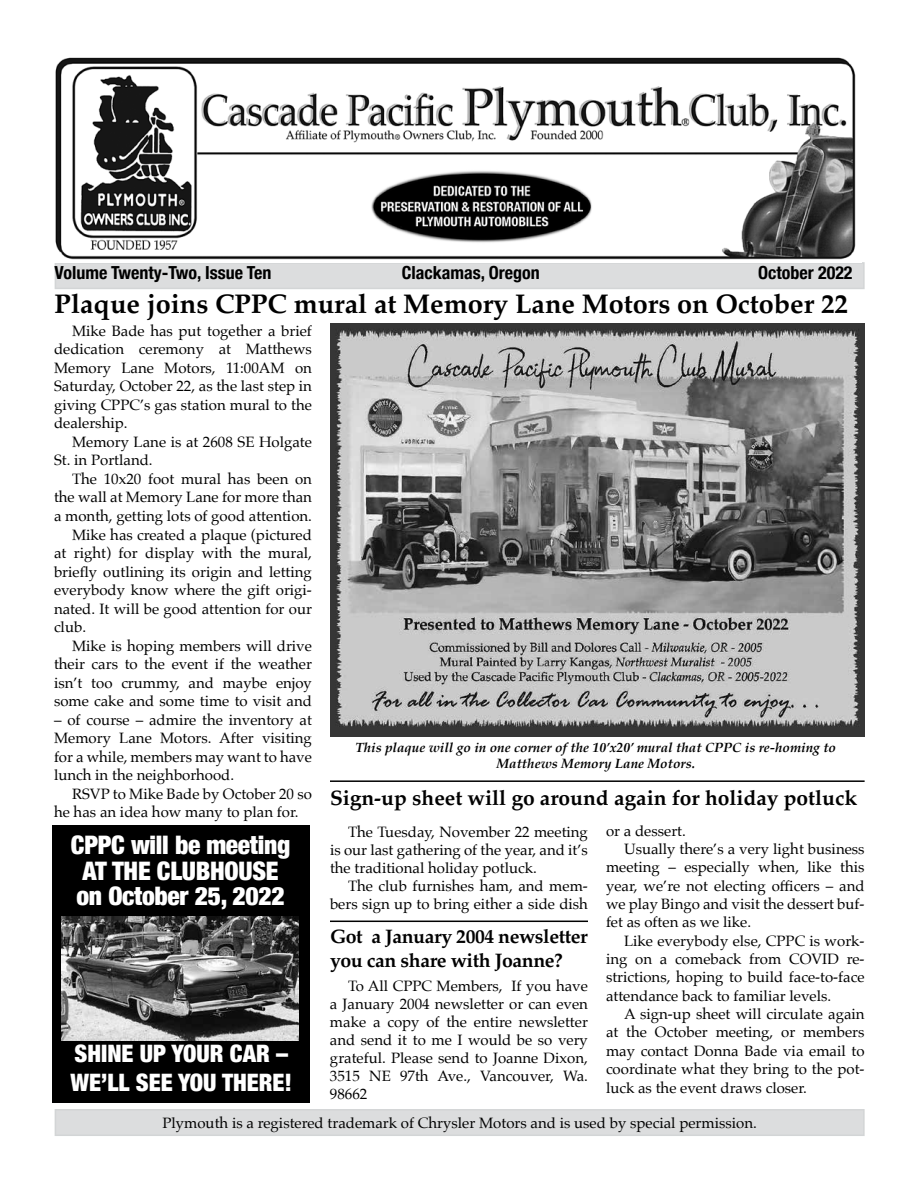
<style>
.page{position:relative;width:918px;height:1188px;background:#fff}
.page>*{position:absolute;margin:0;border:0;box-sizing:border-box;transform-origin:0 0}
.t1{font:700 27px "Palatino";color:#000}
.t2{font:900 condensed 25.5px/25.5px "Helvetica Neue";letter-spacing:-.01em;color:#fff}
.t3{font:900 condensed 24px/28.8px "Helvetica Neue";color:#fff}
.t4{font:700 21px "Palatino";color:#000}
.t5{font:700 19.5px/23.4px "Palatino";letter-spacing:-.02em;color:#000}
.t6{font:700 condensed 18px "Helvetica Neue";color:#000}
.t7{font:15px/18.6px "Palatino";color:#000;text-align:justify}
.t8{font:italic 700 13.5px/16.2px "Palatino";color:#000;text-align:center}
</style>
<div class="page">
<div style="left:55px;top:1109px;width:810px;height:27px;background:#dcddde"></div>
<div style="left:55px;top:262px;width:810px;height:27px;background:#dcddde"></div>
<img style="left:55px;top:57px;width:807px;height:206px">
<div style="left:52px;top:825px;width:258px;height:278px;background:#000"></div>
<img style="left:61px;top:917px;width:238px;height:124px">
<img style="left:330px;top:323px;width:535px;height:414px">
<hr style="left:330px;top:921px;width:258px;height:1px;background:#000">
<hr style="left:330px;top:780px;width:535px;height:2px;background:#000">
<p class="t6" style="left:55px;top:258px;width:218px">Volume Twenty-Two, Issue Ten</p>
<p class="t6" style="left:402px;top:258px;width:139px">Clackamas, Oregon</p>
<p class="t6" style="left:758px;top:258px;width:96px">October 2022</p>
<h1 class="t1" style="left:55px;top:281px;width:795px">Plaque joins CPPC mural at Memory Lane Motors on October 22</h1>
<p class="t7" style="left:54px;top:321px;width:260px;text-indent:18px">Mike Bade has put together a brief dedication ceremony at Matthews Memory Lane Motors, 11:00AM on Saturday, October 22, as the last step in giving CPPC’s gas station mural to the dealership.</p>
<p class="t7" style="left:54px;top:432px;width:260px;text-indent:18px">Memory Lane is at 2608 SE Holgate<br>St. in Portland.</p>
<p class="t7" style="left:72px;top:469px;width:241px">The 10x20 foot mural has been on</p>
<p class="t7" style="left:54px;top:488px;width:260px">the wall at Memory Lane for more than</p>
<p class="t7" style="left:54px;top:506px;width:260px">a month, getting lots of good attention.</p>
<p class="t7" style="left:72px;top:525px;width:241px">Mike has created a plaque (pictured</p>
<p class="t7" style="left:54px;top:544px;width:259px">at right) for display with the mural,</p>
<p class="t7" style="left:54px;top:562px;width:259px">briefly outlining its origin and letting</p>
<p class="t7" style="left:54px;top:581px;width:259px">everybody know where the gift origi-</p>
<p class="t7" style="left:54px;top:599px;width:260px">nated. It will be good attention for our</p>
<p class="t7" style="left:54px;top:618px;width:34px">club.</p>
<p class="t7" style="left:72px;top:636px;width:241px">Mike is hoping members will drive</p>
<p class="t7" style="left:54px;top:655px;width:259px">their cars to the event if the weather</p>
<p class="t7" style="left:54px;top:673px;width:260px">isn’t too crummy, and maybe enjoy</p>
<p class="t7" style="left:54px;top:692px;width:259px">some cake and some time to visit and</p>
<p class="t7" style="left:54px;top:710px;width:260px">– of course – admire the inventory at Memory Lane Motors. After visiting for a while, members may want to have lunch in the neighborhood.</p>
<p class="t7" style="left:54px;top:784px;width:260px;text-indent:18px">RSVP to Mike Bade by October 20 so he has an idea how many to plan for.</p>
<p class="t8" style="left:355px;top:739px;width:482px">This plaque will go in one corner of the 10’x20’ mural that CPPC is re-homing to<br>Matthews Memory Lane Motors.</p>
<h3 class="t4" style="left:330px;top:780px;width:529px">Sign-up sheet will go around again for holiday potluck</h3>
<p class="t7" style="left:330px;top:823px;width:260px;line-height:18px;text-indent:18px">The Tuesday, November 22 meeting is our last gathering of the year, and it’s the traditional holiday potluck.</p>
<p class="t7" style="left:330px;top:877px;width:260px;line-height:18px;text-align:right">The club furnishes ham, and mem&shy;bers sign up to bring either a side dish</p>
<p class="t7" style="left:606px;top:821px;width:81px">or a dessert.</p>
<p class="t7" style="left:624px;top:839px;width:242px">Usually there’s a very light business</p>
<p class="t7" style="left:606px;top:858px;width:260px">meeting – especially when, like this</p>
<p class="t7" style="left:606px;top:876px;width:260px">year, we’re not electing officers – and</p>
<p class="t7" style="left:606px;top:894px;width:260px">we play Bingo and visit the dessert buf-</p>
<p class="t7" style="left:606px;top:913px;width:147px">fet as often as we like.</p>
<p class="t7" style="left:624px;top:931px;width:242px">Like everybody else, CPPC is work-</p>
<p class="t7" style="left:606px;top:950px;width:260px">ing on a comeback from COVID re-</p>
<p class="t7" style="left:606px;top:968px;width:260px">strictions, hoping to build face-to-face</p>
<p class="t7" style="left:606px;top:986px;width:227px">attendance back to familiar levels.</p>
<p class="t7" style="left:624px;top:1005px;width:242px">A sign-up sheet will circulate again</p>
<p class="t7" style="left:606px;top:1023px;width:260px">at the October meeting, or members</p>
<p class="t7" style="left:606px;top:1041px;width:260px">may contact Donna Bade via email to</p>
<p class="t7" style="left:606px;top:1060px;width:260px">coordinate what they bring to the pot-</p>
<p class="t7" style="left:606px;top:1078px;width:203px">luck as the event draws closer.</p>
<h2 class="t2" style="left:71px;top:831px;width:221px">CPPC will be meeting<br>AT THE CLUBHOUSE on October 25, 2022</h2>
<h3 class="t5" style="left:330px;top:925px;width:259px">Got a January 2004 newsletter you can share with Joanne?</h3>
<p class="t7" style="left:330px;top:977px;width:260px;line-height:18px;text-indent:18px">To All CPPC Members, If you have a January 2004 newsletter or can even make a copy of the entire newsletter and send it to me I would be so very grateful. Please send to Joanne Dixon, 3515 NE 97th Ave., Vancouver, Wa.<br>98662</p>
<h3 class="t3" style="left:71px;top:1038px;width:223px">SHINE UP YOUR CAR –<br>WE’LL SEE YOU THERE!</h3>
<p class="t7" style="left:162px;top:1114px;width:596px">Plymouth is a registered trademark of Chrysler Motors and is used by special permission.</p>
</div>
